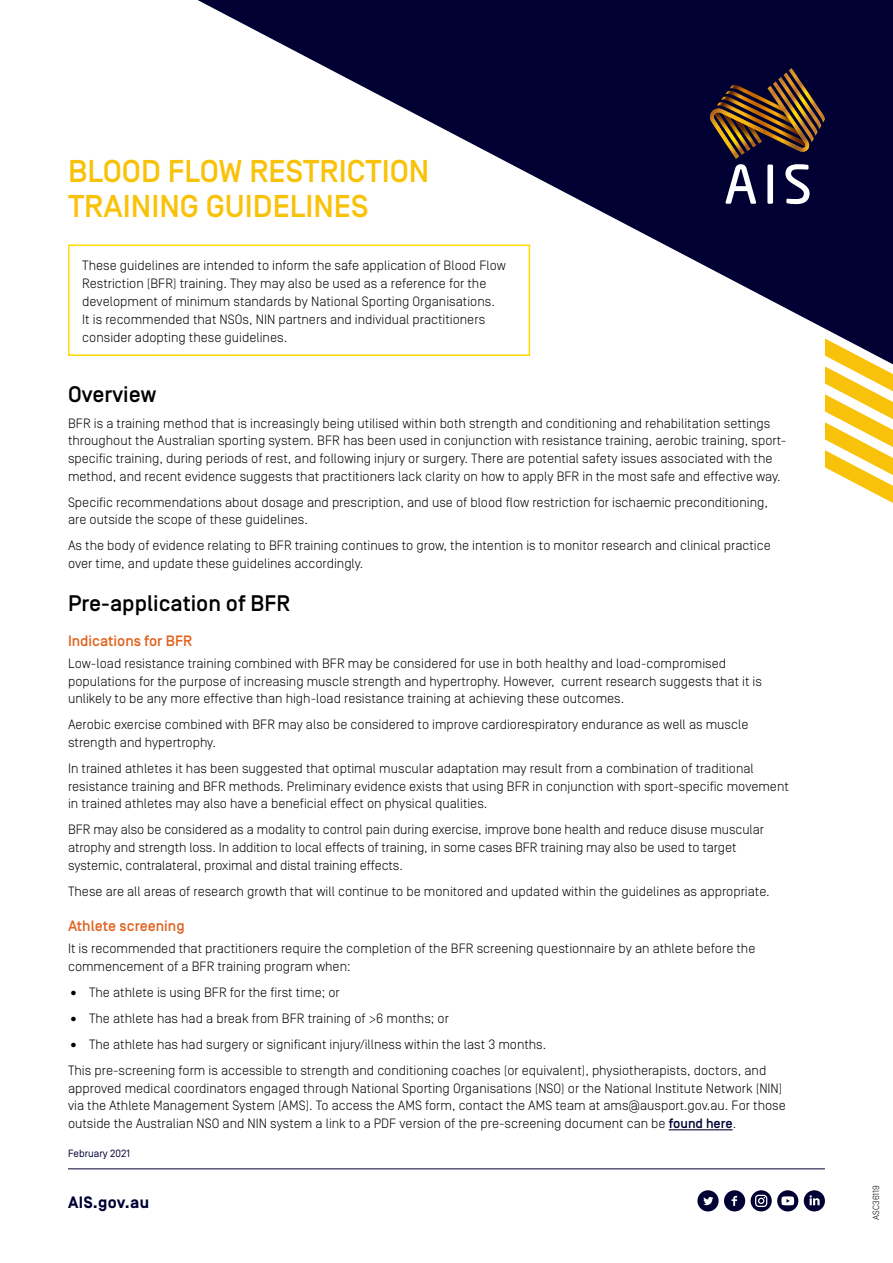
<style>
.page{position:relative;width:893px;height:1263px;background:#fff}
.page>*{position:absolute;margin:0;border:0;box-sizing:border-box;transform-origin:0 0}
.Heading_1{font:500 31.5px/34.5px "Simplon Norm";color:#f9c20a}
.Heading_2{font:500 22.5px "Simplon Norm";color:#000}
.t1{font:700 16.5px "Simplon Norm";letter-spacing:.025em;color:#003}
.Heading_3{font:500 15px "Simplon Norm";color:#df6420}
.Body{font:300 13.5px/17.7px "Simplon Norm";color:#000}
.Bullets{font:300 13.5px "Simplon Norm";color:#000}
.t2{font:10.5px "Simplon Norm";color:#003}
.t3{font:300 9px "Simplon Norm";color:#000}
.s1{font-weight:500;color:#003}
</style>
<div class="page">
<svg style="left:198px;top:0;width:695px;height:356px;fill:#003"></svg>
<svg style="left:710px;top:68px;width:115px;height:136px;background:#40313a"></svg>
<svg style="left:804px;top:1190px;width:21px;height:21px"></svg>
<svg style="left:697px;top:1190px;width:48px;height:21px"></svg>
<svg style="left:751px;top:1190px;width:47px;height:21px"></svg>
<hr style="left:68px;top:1168px;width:757px;height:1px;background:#003">
<svg style="left:825px;top:338px;width:68px;height:165px"></svg>
<hr style="left:669px;top:1129px;width:64px;height:1px;background:#003">
<div style="left:69px;top:245px;width:460px;height:110px;background:#fff"></div>
<div style="left:68px;top:244px;width:462px;height:112px;border:2px solid #ffda02"></div>
<h1 class="Heading_1" style="left:68px;top:156px;width:363px">BLOOD FLOW RESTRICTION<br>TRAINING GUIDELINES</h1>
<p class="Body" style="left:82px;top:256px;width:425px">These guidelines are intended to inform the safe application of Blood Flow Restriction (BFR) training. They may also be used as a reference for the development of minimum standards by National Sporting Organisations.<br>It is recommended that NSOs, NIN partners and individual practitioners consider adopting these guidelines.</p>
<h2 class="Heading_2" style="left:68px;top:382px;width:90px">Overview</h2>
<p class="Body" style="left:68px;top:414px;width:720px">BFR is a training method that is increasingly being utilised within both strength and conditioning and rehabilitation settings throughout the Australian sporting system. BFR has been used in conjunction with resistance training, aerobic training, sport&shy;specific training, during periods of rest, and following injury or surgery. There are potential safety issues associated with the method, and recent evidence suggests that practitioners lack clarity on how to apply BFR in the most safe and effective way.</p>
<p class="Body" style="left:68px;top:493px;width:701px">Specific recommendations about dosage and prescription, and use of blood flow restriction for ischaemic preconditioning, are outside the scope of these guidelines.</p>
<p class="Body" style="left:68px;top:537px;width:704px">As the body of evidence relating to BFR training continues to grow, the intention is to monitor research and clinical practice over time, and update these guidelines accordingly.</p>
<h2 class="Heading_2" style="left:68px;top:591px;width:224px">Pre-application of BFR</h2>
<p class="Heading_3" style="left:68px;top:633px;width:126px">Indications for BFR</p>
<p class="Body" style="left:68px;top:654px;width:695px">Low-load resistance training combined with BFR may be considered for use in both healthy and load-compromised populations for the purpose of increasing muscle strength and hypertrophy. However, current research suggests that it is unlikely to be any more effective than high-load resistance training at achieving these outcomes.</p>
<p class="Body" style="left:68px;top:716px;width:682px">Aerobic exercise combined with BFR may also be considered to improve cardiorespiratory endurance as well as muscle strength and hypertrophy.</p>
<p class="Body" style="left:68px;top:760px;width:722px">In trained athletes it has been suggested that optimal muscular adaptation may result from a combination of traditional resistance training and BFR methods. Preliminary evidence exists that using BFR in conjunction with sport-specific movement in trained athletes may also have a beneficial effect on physical qualities.</p>
<p class="Body" style="left:68px;top:821px;width:697px">BFR may also be considered as a modality to control pain during exercise, improve bone health and reduce disuse muscular atrophy and strength loss. In addition to local effects of training, in some cases BFR training may also be used to target systemic, contralateral, proximal and distal training effects.</p>
<p class="Body" style="left:68px;top:883px;width:703px">These are all areas of research growth that will continue to be monitored and updated within the guidelines as appropriate.</p>
<p class="Heading_3" style="left:68px;top:918px;width:118px">Athlete screening</p>
<p class="Body" style="left:68px;top:940px;width:689px">It is recommended that practitioners require the completion of the BFR screening questionnaire by an athlete before the commencement of a BFR training program when:</p>
<p class="Bullets" style="left:68px;top:985px;width:273px">• The athlete is using BFR for the first time; or</p>
<p class="Bullets" style="left:68px;top:1011px;width:382px">• The athlete has had a break from BFR training of &gt;6 months; or</p>
<p class="Bullets" style="left:68px;top:1037px;width:480px">• The athlete has had surgery or significant injury/illness within the last 3 months.</p>
<p class="Body" style="left:68px;top:1062px;width:719px">This pre-screening form is accessible to strength and conditioning coaches (or equivalent), physiotherapists, doctors, and approved medical coordinators engaged through National Sporting Organisations (NSO) or the National Institute Network (NIN) via the Athlete Management System (AMS). To access the AMS form, contact the AMS team at ams@ausport.gov.au. For those outside the Australian NSO and NIN system a link to a PDF version of the pre-screening document can be <span class="s1">found here</span>.</p>
<p class="t2" style="left:68px;top:1147px;width:63px">February 2021</p>
<p class="t1" style="left:68px;top:1194px;width:83px">AIS.gov.au</p>
<p class="t3" style="left:871px;top:1219px;width:36px;rotate:-90deg">ASC36119</p>
</div>
